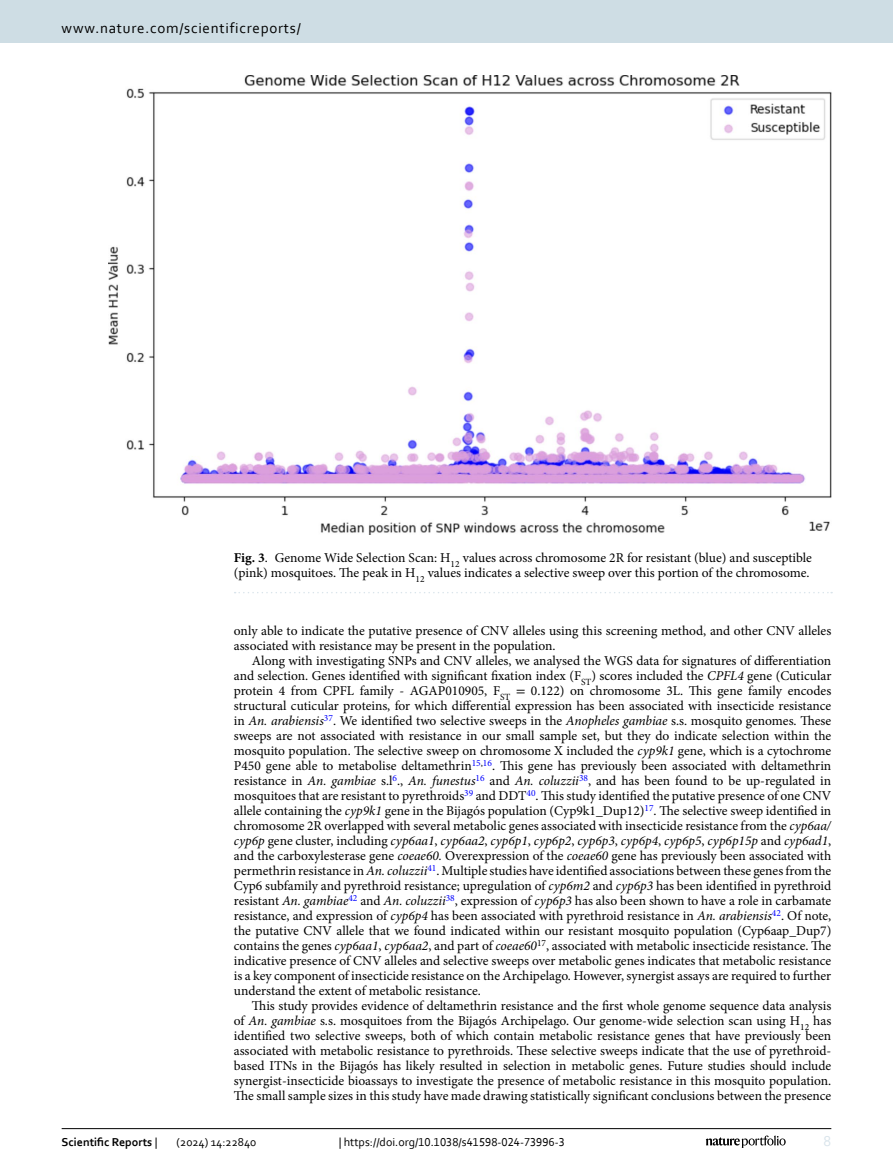
<style>
.page{position:relative;width:893px;height:1174px;background:#fff}
.page>*{position:absolute;margin:0;border:0;box-sizing:border-box;transform-origin:0 0}
.t1{font:15px "Corbel";letter-spacing:.05em;color:#000}
.t2{font:15px "Corbel";color:#d9e4eb}
.Body_Text_Indent{font:13.5px/15px "Minion Pro";color:#000;text-align:justify}
.Figure_Caption{font:13.5px/15px "Minion Pro";color:#000}
.t3{font:12px "Corbel";color:#000}
.t4{font:700 12px "Corbel";color:#000}
.s1{font-weight:700}
.s2{font-style:italic}
.s3{font-family:"STIX"}
.s4{font-weight:400}
</style>
<div class="page">
<img style="left:108px;top:76px;width:723px;height:458px">
<svg style="left:235px;top:592px;width:597px;height:1px"></svg>
<hr style="left:62px;top:1128px;width:769px;height:1px;background:#000">
<svg style="left:706px;top:1135px;width:80px;height:12px"></svg>
<div style="left:0;top:0;width:893px;height:43px;background:#cedde4"></div>
<p class="t1" style="left:62px;top:18px;width:241px">www.nature.com/scientificreports/</p>
<p class="Figure_Caption" style="left:234px;top:550px;width:580px"><span class="s1">Fig. 3</span>. Genome Wide Selection Scan: H<sub>12</sub> values across chromosome 2R for resistant (blue) and susceptible (pink) mosquitoes. The peak in H<sub>12</sub> values indicates a selective sweep over this portion of the chromosome.</p>
<p class="Body_Text_Indent" style="left:234px;top:623px;width:599px">only able to indicate the putative presence of CNV alleles using this screening method, and other CNV alleles associated with resistance may be present in the population.</p>
<p class="Body_Text_Indent" style="left:234px;top:653px;width:599px;text-indent:18px">Along with investigating SNPs and CNV alleles, we analysed the WGS data for signatures of differentiation and selection. Genes identified with significant fixation index (F<sub>ST</sub>) scores included the <span class="s2">CPFL4</span> gene (Cuticular protein 4 from CPFL family - AGAP010905, F<sub>ST</sub> <span class="s3">=</span> 0.122) on chromosome 3L. This gene family encodes structural cuticular proteins, for which differential expression has been associated with insecticide resistance in <span class="s2">An. arabiensis</span><sup>37</sup>. We identified two selective sweeps in the <span class="s2">Anopheles gambiae</span> s.s. mosquito genomes. These sweeps are not associated with resistance in our small sample set, but they do indicate selection within the mosquito population. The selective sweep on chromosome X included the <span class="s2">cyp9k1</span> gene, which is a cytochrome P450 gene able to metabolise deltamethrin<sup>15</sup><sup>,</sup><sup>16</sup>. This gene has previously been associated with deltamethrin resistance in <span class="s2">An. gambiae</span> s.l<sup>6</sup>., <span class="s2">An. funestus</span><sup>16</sup> and <span class="s2">An. coluzzii</span><sup>38</sup>, and has been found to be up-regulated in mosquitoes that are resistant to pyrethroids<sup>39</sup> and DDT<sup>40</sup>. This study identified the putative presence of one CNV allele containing the <span class="s2">cyp9k1</span> gene in the Bijagós population (Cyp9k1_Dup12)<sup>17</sup>. The selective sweep identified in chromosome 2R overlapped with several metabolic genes associated with insecticide resistance from the <span class="s2">cyp6aa/ cyp6p</span> gene cluster, including <span class="s2">cyp6aa1</span>, <span class="s2">cyp6aa2</span>, <span class="s2">cyp6p1</span>, <span class="s2">cyp6p2</span>, <span class="s2">cyp6p3</span>, <span class="s2">cyp6p4</span>, <span class="s2">cyp6p5</span>, <span class="s2">cyp6p15p</span> and <span class="s2">cyp6ad1</span>, and the carboxylesterase gene <span class="s2">coeae60.</span> Overexpression of the <span class="s2">coeae60</span> gene has previously been associated with permethrin resistance in <span class="s2">An. coluzzii</span><sup>41</sup>. Multiple studies have identified associations between these genes from the Cyp6 subfamily and pyrethroid resistance; upregulation of <span class="s2">cyp6m2</span> and <span class="s2">cyp6p3</span> has been identified in pyrethroid resistant <span class="s2">An. gambiae</span><sup>42</sup> and <span class="s2">An. coluzzii</span><sup>38</sup>, expression of <span class="s2">cyp6p3</span> has also been shown to have a role in carbamate resistance, and expression of <span class="s2">cyp6p4</span> has been associated with pyrethroid resistance in <span class="s2">An. arabiensis</span><sup>42</sup>. Of note, the putative CNV allele that we found indicated within our resistant mosquito population (Cyp6aap_Dup7) contains the genes <span class="s2">cyp6aa1</span>, <span class="s2">cyp6aa2</span>, and part of <span class="s2">coeae60</span><sup>17</sup>, associated with metabolic insecticide resistance. The indicative presence of CNV alleles and selective sweeps over metabolic genes indicates that metabolic resistance is a key component of insecticide resistance on the Archipelago. However, synergist assays are required to further understand the extent of metabolic resistance.</p>
<p class="Body_Text_Indent" style="left:234px;top:998px;width:599px;text-indent:18px">This study provides evidence of deltamethrin resistance and the first whole genome sequence data analysis of <span class="s2">An. gambiae</span> s.s. mosquitoes from the Bijagós Archipelago. Our genome-wide selection scan using H<sub>12</sub> has identified two selective sweeps, both of which contain metabolic resistance genes that have previously been associated with metabolic resistance to pyrethroids. These selective sweeps indicate that the use of pyrethroid&shy;based ITNs in the Bijagós has likely resulted in selection in metabolic genes. Future studies should include synergist-insecticide bioassays to investigate the presence of metabolic resistance in this mosquito population.<br>The small sample sizes in this study have made drawing statistically significant conclusions between the presence</p>
<p class="t4" style="left:62px;top:1134px;width:97px">Scientific Reports <span class="s4">|</span></p>
<p class="t3" style="left:177px;top:1134px;width:81px">(2024) 14:22840</p>
<p class="t3" style="left:339px;top:1134px;width:228px">| https://doi.org/10.1038/s41598-024-73996-3</p>
<p class="t2" style="left:824px;top:1132px;width:9px">8</p>
</div>
